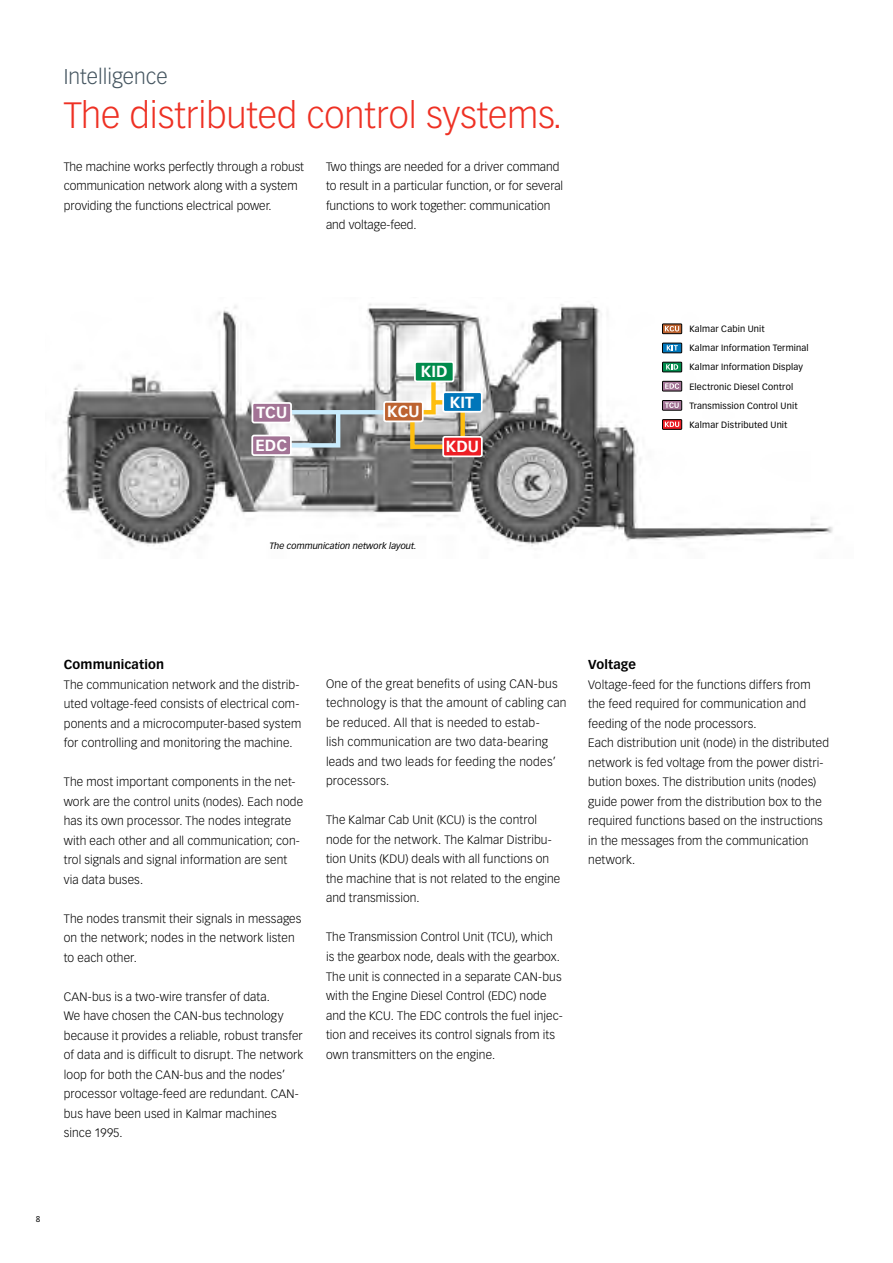
<style>
.page{position:relative;width:893px;height:1263px;background:#fff}
.page>*{position:absolute;margin:0;border:0;box-sizing:border-box;transform-origin:0 0}
.t1{font:300 36px "Vectora LT Pro";color:#ee3124}
.t2{font:300 21px "Vectora LT Pro";color:#455560}
.t3{font:700 15.75px/32.4px "Vectora LH";color:#fff}
.t4{font:700 12.75px "Vectora LT Pro";letter-spacing:.01em;color:#000}
.t5{font:300 12px/19.5px "Vectora LT Pro";letter-spacing:.01em;color:#000}
.t6{font:9px/19.2px "Vectora LH";letter-spacing:.02em;color:#000}
.t7{font:italic 9px "Vectora LT Pro";color:#000}
.t8{font:8.25px "Vectora LT Pro";color:#000}
</style>
<div class="page">
<img style="left:59px;top:304px;width:774px;height:243px">
<svg style="left:662px;top:324px;width:20px;height:10px"></svg>
<div style="left:662px;top:323px;width:20px;height:11px;border:1px solid #000"></div>
<svg style="left:665px;top:326px;width:14px;height:5px"></svg>
<svg style="left:662px;top:343px;width:20px;height:10px"></svg>
<div style="left:662px;top:343px;width:20px;height:10px;border:1px solid #000"></div>
<svg style="left:667px;top:345px;width:11px;height:5px"></svg>
<div style="left:662px;top:362px;width:20px;height:10px;background:#008b4c"></div>
<div style="left:662px;top:362px;width:20px;height:10px;border:1px solid #000"></div>
<svg style="left:666px;top:364px;width:12px;height:6px"></svg>
<div style="left:662px;top:381px;width:20px;height:10px;background:#a27395"></div>
<div style="left:662px;top:381px;width:20px;height:10px;border:1px solid #000"></div>
<svg style="left:665px;top:383px;width:14px;height:6px"></svg>
<div style="left:662px;top:400px;width:20px;height:10px;background:#a27395"></div>
<div style="left:662px;top:400px;width:20px;height:11px;border:1px solid #000"></div>
<svg style="left:665px;top:402px;width:14px;height:6px"></svg>
<svg style="left:662px;top:420px;width:20px;height:9px"></svg>
<div style="left:662px;top:419px;width:20px;height:11px;border:1px solid #000"></div>
<svg style="left:665px;top:422px;width:14px;height:5px"></svg>
<svg style="left:408px;top:377px;width:59px;height:74px"></svg>
<svg style="left:267px;top:408px;width:122px;height:42px;background:#979da0"></svg>
<div style="left:252px;top:403px;width:39px;height:19px;background:#a27395;border-radius:2px"></div>
<div style="left:252px;top:402px;width:40px;height:21px;border:2px solid #fff;border-radius:2px"></div>
<div style="left:252px;top:435px;width:39px;height:20px;background:#a27395;border-radius:2px"></div>
<div style="left:251px;top:435px;width:41px;height:21px;border:2px solid #fff;border-radius:2px"></div>
<div style="left:384px;top:402px;width:39px;height:19px;background:#bd6330;border-radius:2px"></div>
<div style="left:383px;top:401px;width:41px;height:21px;border:2px solid #fff;border-radius:2px"></div>
<div style="left:415px;top:362px;width:39px;height:19px;background:#008b4c;border-radius:2px"></div>
<div style="left:414px;top:361px;width:40px;height:21px;border:2px solid #fff;border-radius:2px"></div>
<div style="left:443px;top:392px;width:39px;height:20px;background:#0076ba;border-radius:2px"></div>
<div style="left:442px;top:391px;width:41px;height:22px;border:2px solid #fff;border-radius:2px"></div>
<div style="left:443px;top:437px;width:39px;height:19px;background:#ed1d24;border-radius:2px"></div>
<div style="left:442px;top:436px;width:41px;height:21px;border:2px solid #fff;border-radius:2px"></div>
<h2 class="t2" style="left:64px;top:64px;width:105px">Intelligence</h2>
<h1 class="t1" style="left:64px;top:93px;width:500px">The distributed control systems.</h1>
<p class="t5" style="left:64px;top:157px;width:242px">The machine works perfectly through a robust communication network along with a system providing the functions electrical power.</p>
<p class="t5" style="left:326px;top:157px;width:239px">Two things are needed for a driver command to result in a particular function, or for several functions to work together: communication and voltage-feed.</p>
<h3 class="t3" style="left:421px;top:355px;width:28px">KID</h3>
<h3 class="t3" style="left:256px;top:397px;width:33px">TCU<br>EDC</h3>
<h3 class="t3" style="left:387px;top:395px;width:34px">KCU</h3>
<h3 class="t3" style="left:450px;top:386px;width:25px">KIT</h3>
<h3 class="t3" style="left:446px;top:430px;width:35px">KDU</h3>
<p class="t7" style="left:270px;top:540px;width:148px">The communication network layout.</p>
<p class="t6" style="left:689px;top:319px;width:121px">Kalmar Cabin Unit<br>Kalmar Information Terminal<br>Kalmar Information Display<br>Electronic Diesel Control<br>Transmission Control Unit<br>Kalmar Distributed Unit</p>
<p class="t4" style="left:64px;top:657px;width:102px">Communication</p>
<p class="t5" style="left:64px;top:674px;width:239px">The communication network and the distrib&shy;uted voltage-feed consists of electrical com&shy;ponents and a microcomputer-based system for controlling and monitoring the machine.</p>
<p class="t5" style="left:64px;top:772px;width:241px">The most important components in the net&shy;work are the control units (nodes). Each node has its own processor. The nodes integrate with each other and all communication; con&shy;trol signals and signal information are sent via data buses.</p>
<p class="t5" style="left:64px;top:908px;width:239px">The nodes transmit their signals in messages on the network; nodes in the network listen to each other.</p>
<p class="t5" style="left:64px;top:986px;width:241px">CAN-bus is a two-wire transfer of data.<br>We have chosen the CAN-bus technology because it provides a reliable, robust transfer of data and is difficult to disrupt. The network loop for both the CAN-bus and the nodes’ processor voltage-feed are redundant. CAN&shy;bus have been used in Kalmar machines since 1995.</p>
<p class="t5" style="left:326px;top:674px;width:242px">One of the great benefits of using CAN-bus technology is that the amount of cabling can be reduced. All that is needed to estab-<br>lish communication are two data-bearing leads and two leads for feeding the nodes’ processors.</p>
<p class="t5" style="left:326px;top:810px;width:236px">The Kalmar Cab Unit (KCU) is the control node for the network. The Kalmar Distribu&shy;tion Units (KDU) deals with all functions on the machine that is not related to the engine and transmission.</p>
<p class="t5" style="left:326px;top:927px;width:238px">The Transmission Control Unit (TCU), which is the gearbox node, deals with the gearbox.<br>The unit is connected in a separate CAN-bus with the Engine Diesel Control (EDC) node and the KCU. The EDC controls the fuel injec&shy;tion and receives its control signals from its own transmitters on the engine.</p>
<p class="t4" style="left:588px;top:657px;width:49px">Voltage</p>
<p class="t5" style="left:588px;top:674px;width:242px">Voltage-feed for the functions differs from the feed required for communication and feeding of the node processors.<br>Each distribution unit (node) in the distributed network is fed voltage from the power distri&shy;bution boxes. The distribution units (nodes) guide power from the distribution box to the required functions based on the instructions in the messages from the communication network.</p>
<p class="t8" style="left:36px;top:1213px;width:6px">8</p>
</div>
